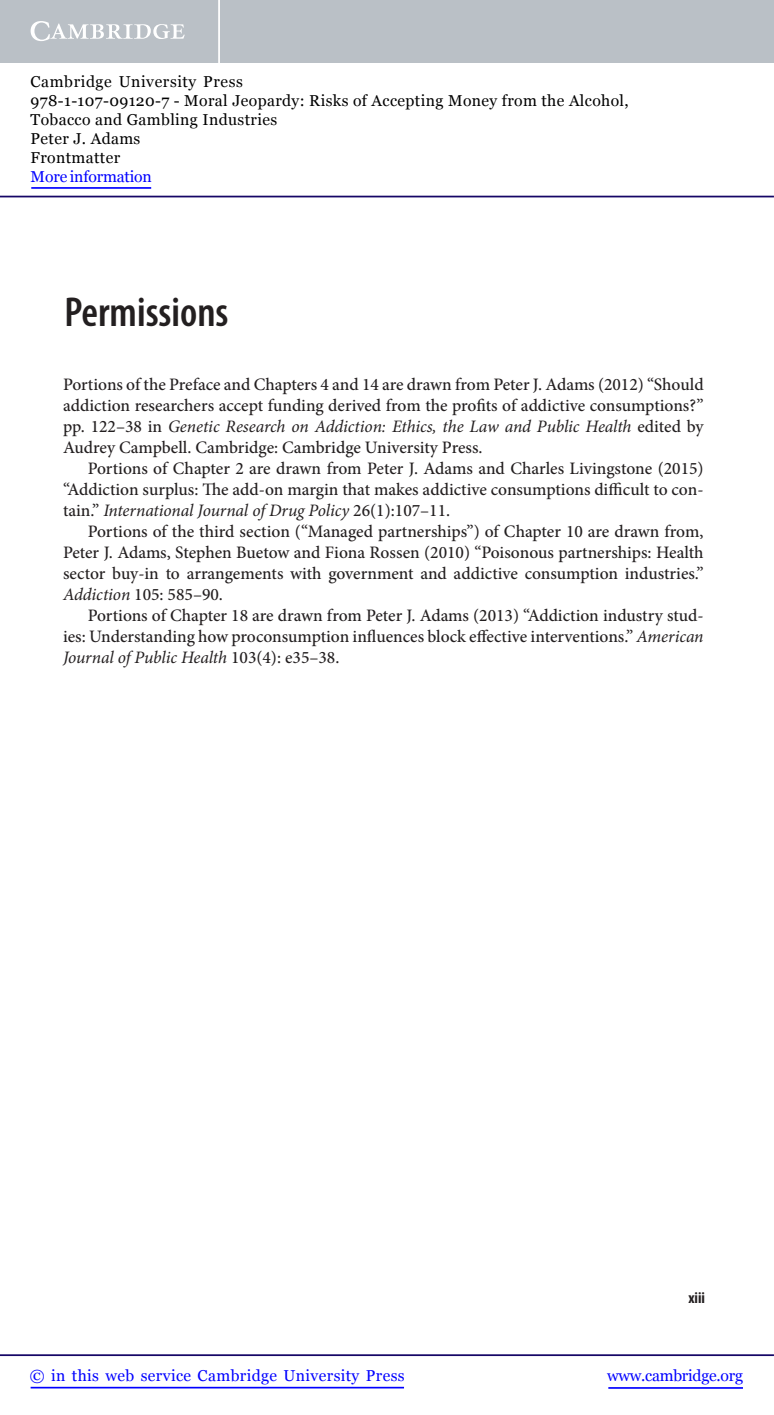
<style>
.page{position:relative;width:774px;height:1415px;background:#fff}
.page>*{position:absolute;margin:0;border:0;box-sizing:border-box;transform-origin:0 0}
.t1{font:600 condensed 42px "Myriad Pro";color:#231f20}
.t2{font:500 17.5px/21px "Minion Pro";color:#231f20;text-align:justify}
.t3{font:15.75px/18.9px "Georgia";letter-spacing:.025em;color:#000}
.t4{font:15.75px "Georgia";letter-spacing:.025em;color:#00f}
.t5{font:15.75px "Georgia";letter-spacing:-.015em;color:#00f}
.t6{font:15.75px "Georgia";letter-spacing:-.01em;color:#00f}
.t7{font:700 condensed 15.75px "Myriad Pro";color:#231f20}
.s1{font-weight:400;font-style:italic}
</style>
<div class="page">
<hr style="left:608px;top:1387px;width:135px;height:1px;background:#00f">
<hr style="left:0;top:1354px;width:774px;height:2px;background:#150666">
<hr style="left:31px;top:1386px;width:373px;height:2px;background:#00f">
<div style="left:0;top:0;width:774px;height:63px;background:#bac0c6"></div>
<svg style="left:31px;top:21px;width:154px;height:20px"></svg>
<hr style="left:218px;top:0;width:2px;height:63px;background:#fff">
<hr style="left:0;top:196px;width:774px;height:1px;background:#150666">
<hr style="left:31px;top:187px;width:120px;height:2px;background:#00f">
<p class="t3" style="left:31px;top:73px;width:600px">Cambridge University Press<br>978-1-107-09120-7 - Moral Jeopardy: Risks of Accepting Money from the Alcohol, Tobacco and Gambling Industries<br>Peter J. Adams<br>Frontmatter</p>
<p class="t6" style="left:31px;top:167px;width:123px">More information</p>
<h1 class="t1" style="left:64px;top:297px;width:166px">Permissions</h1>
<p class="t2" style="left:63px;top:375px;width:642px">Portions of the Preface and Chapters 4 and 14 are drawn from Peter J. Adams (2012) “Should addiction researchers accept funding derived from the profits of addictive consumptions?” pp. 122–38 in <span class="s1">Genetic Research on Addiction: Ethics, the Law and Public Health</span> edited by Audrey Campbell. Cambridge: Cambridge University Press.</p>
<p class="t2" style="left:63px;top:459px;width:642px;text-indent:25px">Portions of Chapter 2 are drawn from Peter J. Adams and Charles Livingstone (2015) “Addiction surplus: The add-on margin that makes addictive consumptions difficult to con&shy;tain.” <span class="s1">International Journal of Drug Policy</span> 26(1):107–11.</p>
<p class="t2" style="left:63px;top:522px;width:642px;text-indent:25px">Portions of the third section (“Managed partnerships”) of Chapter 10 are drawn from, Peter J. Adams, Stephen Buetow and Fiona Rossen (2010) “Poisonous partnerships: Health sector buy-in to arrangements with government and addictive consumption industries.” <span class="s1">Addiction</span> 105: 585–90.</p>
<p class="t2" style="left:63px;top:606px;width:642px;text-indent:25px">Portions of Chapter 18 are drawn from Peter J. Adams (2013) “Addiction industry stud&shy;ies: Understanding how proconsumption influences block effective interventions.” <span class="s1">American Journal of Public Health</span> 103(4): e35–38.</p>
<p class="t7" style="left:688px;top:1292px;width:18px">xiii</p>
<p class="t4" style="left:30px;top:1365px;width:376px">© in this web service Cambridge University Press</p>
<p class="t5" style="left:607px;top:1365px;width:137px">www.cambridge.org</p>
</div>
